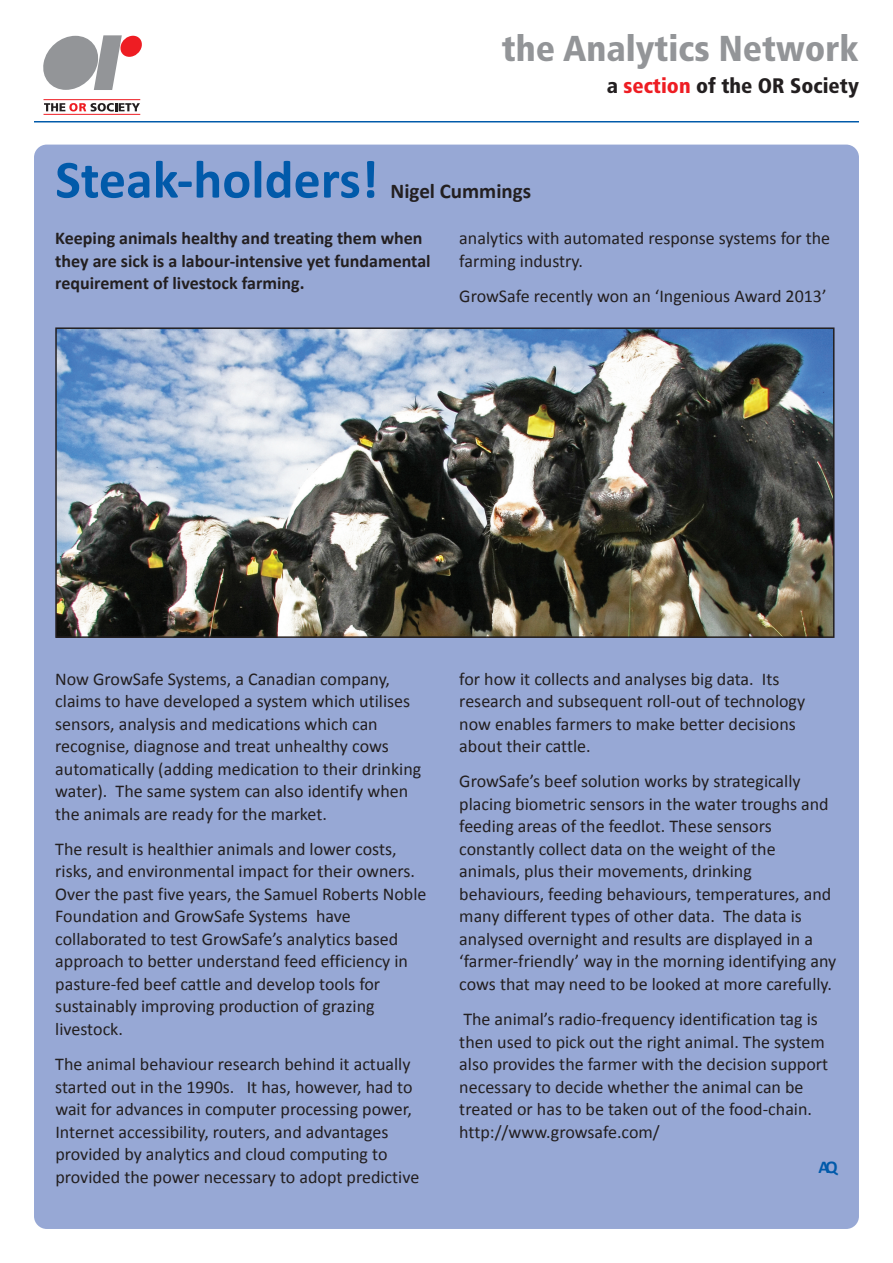
<style>
.page{position:relative;width:893px;height:1263px;background:#fff}
.page>*{position:absolute;margin:0;border:0;box-sizing:border-box;transform-origin:0 0}
.t1{font:700 54px "Calibri";color:#015aaa}
.t2{font:900 condensed 36px "Frutiger";color:#939598}
.t3{font:900 condensed 21px "Frutiger";color:#231f20}
.t4{font:700 21px "Calibri";color:#231f20}
.t5{font:18px/22.5px "Calibri";color:#231f20}
.t6{font:700 18px/22.5px "Calibri";color:#231f20}
.t7{font:700 18px "Calibri";color:#015aaa}
.s1{color:#ee1d23}
</style>
<div class="page">
<svg style="left:43px;top:35px;width:99px;height:55px"></svg>
<hr style="left:44px;top:99px;width:96px;height:1px;background:#ee1d23">
<hr style="left:44px;top:114px;width:96px;height:1px;background:#ee1d23">
<svg style="left:44px;top:103px;width:96px;height:8px"></svg>
<hr style="left:34px;top:121px;width:825px;height:1px;background:#015aaa">
<div style="left:34px;top:145px;width:825px;height:1084px;background:#97a8d5;border-radius:13px"></div>
<img style="left:58px;top:330px;width:773px;height:305px">
<div style="left:55px;top:327px;width:779px;height:311px;border:2px solid #231f20"></div>
<h2 class="t2" style="left:502px;top:34px;width:359px">the Analytics Network</h2>
<p class="t3" style="left:607px;top:77px;width:254px">a <span class="s1">section</span> of the OR Society</p>
<h1 class="t1" style="left:55px;top:146px;width:325px">Steak-holders!</h1>
<p class="t4" style="left:391px;top:177px;width:142px">Nigel Cummings</p>
<p class="t6" style="left:55px;top:227px;width:377px">Keeping animals healthy and treating them when they are sick is a labour-intensive yet fundamental requirement of livestock farming.</p>
<p class="t5" style="left:459px;top:227px;width:372px">analytics with automated response systems for the farming industry.</p>
<p class="t5" style="left:459px;top:285px;width:369px">GrowSafe recently won an ‘Ingenious Award 2013’</p>
<p class="t5" style="left:55px;top:667px;width:368px">Now GrowSafe Systems, a Canadian company, claims to have developed a system which utilises sensors, analysis and medications which can recognise, diagnose and treat unhealthy cows automatically (adding medication to their drinking water). The same system can also identify when the animals are ready for the market.</p>
<p class="t5" style="left:55px;top:837px;width:373px">The result is healthier animals and lower costs, risks, and environmental impact for their owners.<br>Over the past five years, the Samuel Roberts Noble Foundation and GrowSafe Systems have collaborated to test GrowSafe’s analytics based approach to better understand feed efficiency in pasture-fed beef cattle and develop tools for sustainably improving production of grazing livestock.</p>
<p class="t5" style="left:55px;top:1053px;width:365px">The animal behaviour research behind it actually started out in the 1990s. It has, however, had to wait for advances in computer processing power, Internet accessibility, routers, and advantages provided by analytics and cloud computing to provided the power necessary to adopt predictive</p>
<p class="t5" style="left:459px;top:667px;width:347px">for how it collects and analyses big data. Its research and subsequent roll-out of technology now enables farmers to make better decisions about their cattle.</p>
<p class="t5" style="left:459px;top:770px;width:378px">GrowSafe’s beef solution works by strategically placing biometric sensors in the water troughs and feeding areas of the feedlot. These sensors constantly collect data on the weight of the animals, plus their movements, drinking behaviours, feeding behaviours, temperatures, and many different types of other data. The data is analysed overnight and results are displayed in a ‘farmer-friendly’ way in the morning identifying any cows that may need to be looked at more carefully.</p>
<p class="t5" style="left:459px;top:1008px;width:370px">The animal’s radio-frequency identification tag is then used to pick out the right animal. The system also provides the farmer with the decision support necessary to decide whether the animal can be treated or has to be taken out of the food-chain. http://www.growsafe.com/</p>
<p class="t7" style="left:818px;top:1156px;width:21px">AQ</p>
</div>
